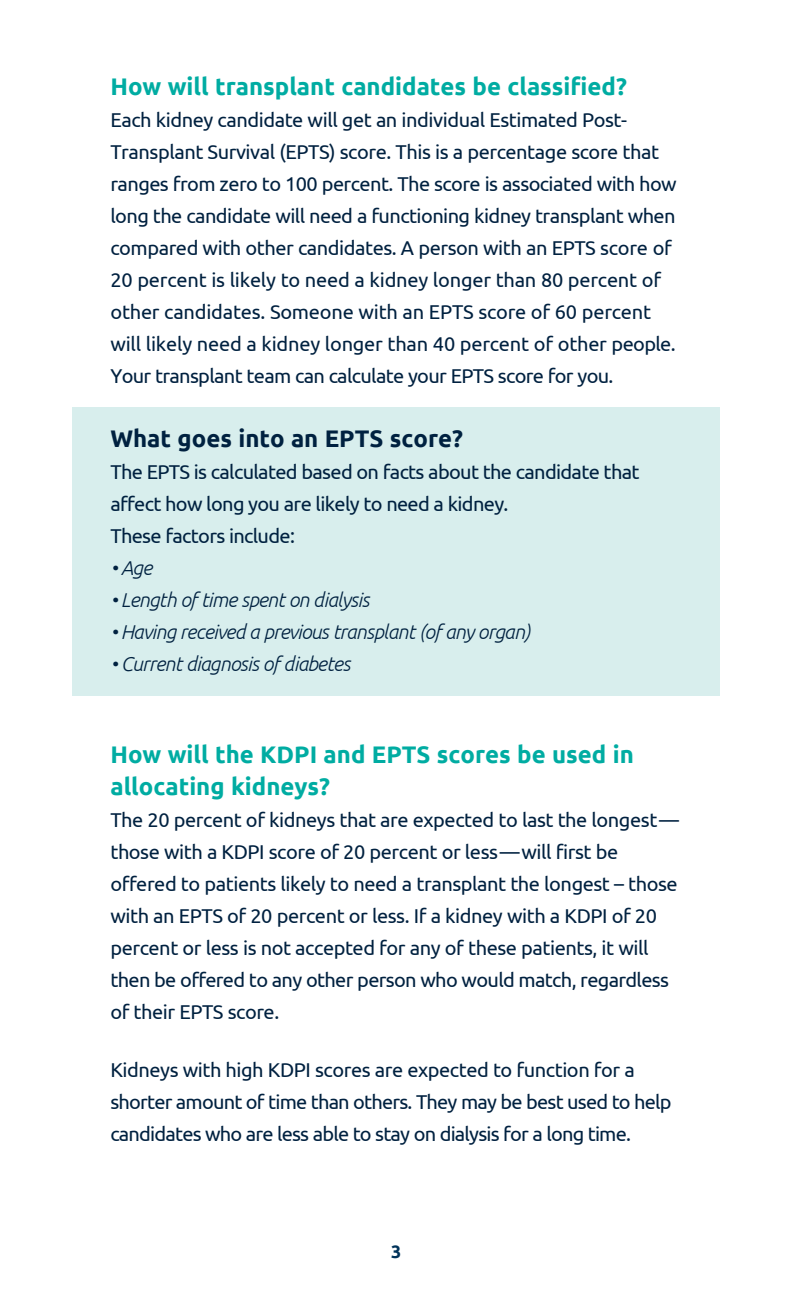
<style>
.page{position:relative;width:792px;height:1296px;background:#fff}
.page>*{position:absolute;margin:0;border:0;box-sizing:border-box;transform-origin:0 0}
.t1{font:700 24px/32px "Ubuntu";color:#00aca2}
.t2{font:700 24px "Ubuntu";color:#002140}
.t3{font:20px/32px "Ubuntu";letter-spacing:-.025em;color:#002140}
.t4{font:italic 300 20px "Ubuntu";letter-spacing:-.035em;color:#002140}
.t5{font:700 18px "Ubuntu";color:#00335a}
</style>
<div class="page">
<div style="left:72px;top:407px;width:648px;height:288px;background:#d8eeed"></div>
<p class="t1" style="left:110px;top:70px;width:518px">How will transplant candidates be classified?</p>
<p class="t3" style="left:110px;top:103px;width:568px">Each kidney candidate will get an individual Estimated Post-Transplant Survival (EPTS) score. This is a percentage score that ranges from zero to 100 percent. The score is associated with how long the candidate will need a functioning kidney transplant when compared with other candidates. A person with an EPTS score of 20 percent is likely to need a kidney longer than 80 percent of other candidates. Someone with an EPTS score of 60 percent will likely need a kidney longer than 40 percent of other people.<br>Your transplant team can calculate your EPTS score for you.</p>
<p class="t2" style="left:110px;top:424px;width:354px">What goes into an EPTS score?</p>
<p class="t3" style="left:110px;top:455px;width:531px">The EPTS is calculated based on facts about the candidate that affect how long you are likely to need a kidney.<br>These factors include:</p>
<p class="t4" style="left:110px;top:556px;width:43px">• Age</p>
<p class="t4" style="left:110px;top:588px;width:261px">• Length of time spent on dialysis</p>
<p class="t4" style="left:110px;top:620px;width:421px">• Having received a previous transplant (of any organ)</p>
<p class="t4" style="left:110px;top:652px;width:241px">• Current diagnosis of diabetes</p>
<p class="t1" style="left:110px;top:738px;width:525px">How will the KDPI and EPTS scores be used in allocating kidneys?</p>
<p class="t3" style="left:110px;top:803px;width:570px">The 20 percent of kidneys that are expected to last the longest— those with a KDPI score of 20 percent or less—will first be offered to patients likely to need a transplant the longest – those with an EPTS of 20 percent or less. If a kidney with a KDPI of 20 percent or less is not accepted for any of these patients, it will then be offered to any other person who would match, regardless of their EPTS score.</p>
<p class="t3" style="left:110px;top:1053px;width:563px">Kidneys with high KDPI scores are expected to function for a shorter amount of time than others. They may be best used to help candidates who are less able to stay on dialysis for a long time.</p>
<p class="t5" style="left:391px;top:1241px;width:12px">3</p>
</div>
